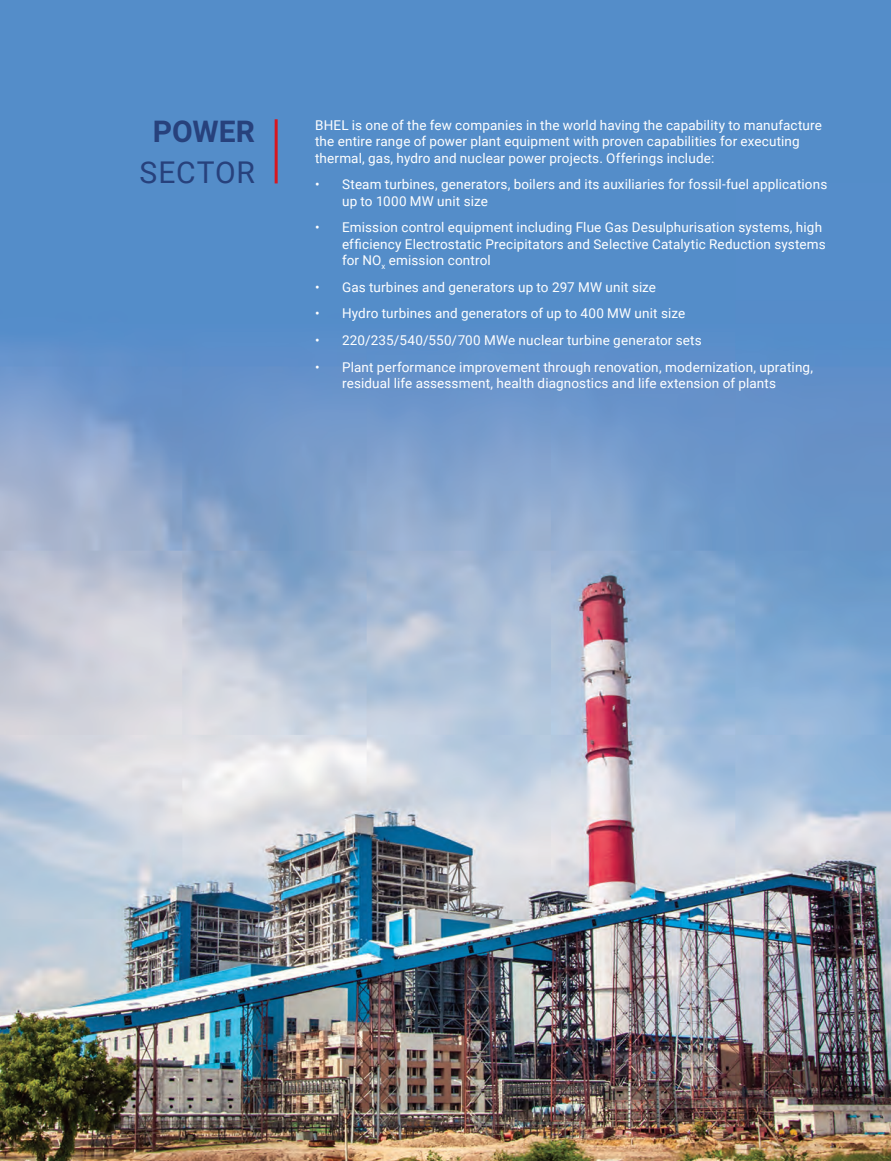
<style>
.page{position:relative;width:891px;height:1161px;background:#fff}
.page>*{position:absolute;margin:0;border:0;box-sizing:border-box;transform-origin:0 0}
.t1{font:30px "Roboto";color:#27417c}
.t2{font:700 30px "Roboto";color:#27417c}
.t3{font:13.5px/16.2px "Roboto";letter-spacing:.01em;color:#fff}
</style>
<div class="page">
<img style="left:0;top:0;width:891px;height:1161px">
<hr style="left:275px;top:119px;width:3px;height:64px;background:#d7171f">
<h1 class="t2" style="left:153px;top:111px;width:104px">POWER</h1>
<h1 class="t1" style="left:140px;top:151px;width:7px">sec</h1>
<h1 class="t1" style="left:197px;top:151px;width:52px">tor</h1>
<p class="t3" style="left:315px;top:117px;width:508px">BHEL is one of the few companies in the world having the capability to manufacture the entire range of power plant equipment with proven capabilities for executing thermal, gas, hydro and nuclear power projects. Offerings include:</p>
<p class="t3" style="left:342px;top:176px;width:487px;text-indent:-27px">• Steam turbines, generators, boilers and its auxiliaries for fossil-fuel applications up to 1000 MW unit size</p>
<p class="t3" style="left:342px;top:219px;width:485px;text-indent:-27px">• Emission control equipment including Flue Gas Desulphurisation systems, high efficiency Electrostatic Precipitators and Selective Catalytic Reduction systems for NO<sub>x</sub> emission control</p>
<p class="t3" style="left:315px;top:278px;width:343px">• Gas turbines and generators up to 297 MW unit size</p>
<p class="t3" style="left:315px;top:305px;width:372px">• Hydro turbines and generators of up to 400 MW unit size</p>
<p class="t3" style="left:315px;top:332px;width:388px">• 220/235/540/550/700 MWe nuclear turbine generator sets</p>
<p class="t3" style="left:342px;top:359px;width:473px;text-indent:-27px">• Plant performance improvement through renovation, modernization, uprating, residual life assessment, health diagnostics and life extension of plants</p>
</div>
